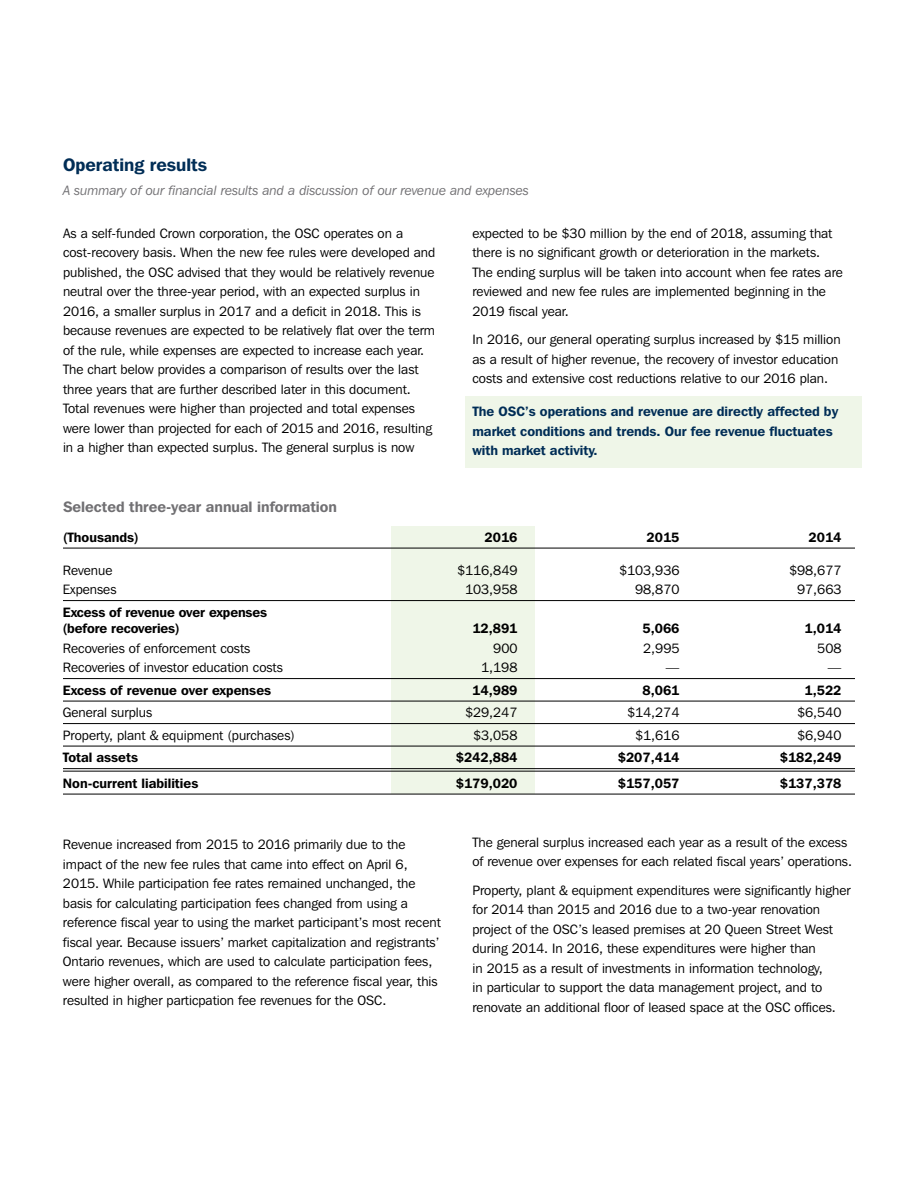
<style>
.page{position:relative;width:918px;height:1188px;background:#fff}
.page>*{position:absolute;margin:0;border:0;box-sizing:border-box;transform-origin:0 0}
.t1{font:600 18px "Franklin Gothic IT Cby BT";color:#002d56}
.t2{font:600 15px "Franklin Gothic IT Cby BT";color:#717073}
.t3{font:13.5px/19.5px "Franklin Gothic IT Cby BT";color:#000}
.t4{font:600 13.5px/16.5px "Franklin Gothic IT Cby BT";color:#000}
.t5{font:600 13.5px/19.5px "Franklin Gothic IT Cby BT";color:#002d56}
.t6{font:italic 13.5px "Franklin Gothic IT Cby BT";color:#717073}
</style>
<div class="page">
<div style="left:392px;top:527px;width:144px;height:267px;background:#eff6e8"></div>
<div style="left:465px;top:396px;width:396px;height:72px;background:#eff6e8"></div>
<hr style="left:63px;top:548px;width:792px;height:1px;background:#000">
<hr style="left:63px;top:600px;width:792px;height:1px;background:#000">
<hr style="left:63px;top:678px;width:792px;height:1px;background:#000">
<hr style="left:63px;top:701px;width:792px;height:1px;background:#000">
<hr style="left:63px;top:723px;width:792px;height:1px;background:#000">
<hr style="left:63px;top:746px;width:792px;height:1px;background:#000">
<hr style="left:63px;top:768px;width:792px;height:1px;background:#000">
<hr style="left:63px;top:771px;width:792px;height:1px;background:#000">
<hr style="left:63px;top:794px;width:792px;height:1px;background:#000">
<h1 class="t1" style="left:63px;top:154px;width:146px">Operating results</h1>
<p class="t6" style="left:63px;top:182px;width:467px">A summary of our financial results and a discussion of our revenue and expenses</p>
<p class="t3" style="left:63px;top:223px;width:374px">As a self-funded Crown corporation, the OSC operates on a cost-recovery basis. When the new fee rules were developed and published, the OSC advised that they would be relatively revenue neutral over the three-year period, with an expected surplus in 2016, a smaller surplus in 2017 and a deficit in 2018. This is because revenues are expected to be relatively flat over the term of the rule, while expenses are expected to increase each year.<br>The chart below provides a comparison of results over the last three years that are further described later in this document.<br>Total revenues were higher than projected and total expenses were lower than projected for each of 2015 and 2016, resulting in a higher than expected surplus. The general surplus is now</p>
<p class="t3" style="left:472px;top:223px;width:372px">expected to be $30 million by the end of 2018, assuming that there is no significant growth or deterioration in the markets.<br>The ending surplus will be taken into account when fee rates are reviewed and new fee rules are implemented beginning in the 2019 fiscal year.</p>
<p class="t3" style="left:472px;top:329px;width:370px">In 2016, our general operating surplus increased by $15 million as a result of higher revenue, the recovery of investor education costs and extensive cost reductions relative to our 2016 plan.</p>
<p class="t5" style="left:472px;top:401px;width:367px">The OSC’s operations and revenue are directly affected by market conditions and trends. Our fee revenue fluctuates with market activity.</p>
<p class="t2" style="left:63px;top:497px;width:276px">Selected three-year annual information</p>
<p class="t4" style="left:63px;top:529px;width:77px">(Thousands)</p>
<p class="t4" style="left:485px;top:529px;width:34px">2016</p>
<p class="t4" style="left:647px;top:529px;width:34px">2015</p>
<p class="t4" style="left:809px;top:529px;width:34px">2014</p>
<p class="t3" style="left:63px;top:560px;width:51px">Revenue</p>
<p class="t3" style="left:457px;top:560px;width:62px">$116,849</p>
<p class="t3" style="left:619px;top:560px;width:62px">$103,936</p>
<p class="t3" style="left:789px;top:560px;width:54px">$98,677</p>
<p class="t3" style="left:63px;top:580px;width:55px">Expenses</p>
<p class="t3" style="left:465px;top:580px;width:54px">103,958</p>
<p class="t3" style="left:635px;top:580px;width:46px">98,870</p>
<p class="t3" style="left:797px;top:580px;width:46px">97,663</p>
<p class="t4" style="left:63px;top:604px;width:206px">Excess of revenue over expenses (before recoveries)</p>
<p class="t4" style="left:472px;top:620px;width:47px">12,891</p>
<p class="t4" style="left:643px;top:620px;width:38px">5,066</p>
<p class="t4" style="left:805px;top:620px;width:38px">1,014</p>
<p class="t3" style="left:63px;top:638px;width:189px">Recoveries of enforcement costs</p>
<p class="t3" style="left:493px;top:638px;width:26px">900</p>
<p class="t3" style="left:643px;top:638px;width:38px">2,995</p>
<p class="t3" style="left:817px;top:638px;width:26px">508</p>
<p class="t3" style="left:63px;top:658px;width:221px">Recoveries of investor education costs</p>
<p class="t3" style="left:481px;top:658px;width:38px">1,198</p>
<p class="t3" style="left:666px;top:658px;width:15px">—</p>
<p class="t3" style="left:828px;top:658px;width:15px">—</p>
<p class="t4" style="left:63px;top:682px;width:210px">Excess of revenue over expenses</p>
<p class="t4" style="left:472px;top:682px;width:47px">14,989</p>
<p class="t4" style="left:643px;top:682px;width:38px">8,061</p>
<p class="t4" style="left:805px;top:682px;width:38px">1,522</p>
<p class="t3" style="left:63px;top:703px;width:91px">General surplus</p>
<p class="t3" style="left:465px;top:703px;width:54px">$29,247</p>
<p class="t3" style="left:627px;top:703px;width:54px">$14,274</p>
<p class="t3" style="left:797px;top:703px;width:46px">$6,540</p>
<p class="t3" style="left:63px;top:725px;width:233px">Property, plant &amp; equipment (purchases)</p>
<p class="t3" style="left:473px;top:725px;width:46px">$3,058</p>
<p class="t3" style="left:635px;top:725px;width:46px">$1,616</p>
<p class="t3" style="left:797px;top:725px;width:46px">$6,940</p>
<p class="t4" style="left:63px;top:749px;width:77px">Total assets</p>
<p class="t4" style="left:456px;top:749px;width:63px">$242,884</p>
<p class="t4" style="left:618px;top:749px;width:63px">$207,414</p>
<p class="t4" style="left:780px;top:749px;width:63px">$182,249</p>
<p class="t4" style="left:63px;top:775px;width:137px">Non-current liabilities</p>
<p class="t4" style="left:456px;top:775px;width:63px">$179,020</p>
<p class="t4" style="left:618px;top:775px;width:63px">$157,057</p>
<p class="t4" style="left:780px;top:775px;width:63px">$137,378</p>
<p class="t3" style="left:63px;top:834px;width:379px">Revenue increased from 2015 to 2016 primarily due to the impact of the new fee rules that came into effect on April 6, 2015. While participation fee rates remained unchanged, the basis for calculating participation fees changed from using a reference fiscal year to using the market participant’s most recent fiscal year. Because issuers’ market capitalization and registrants’ Ontario revenues, which are used to calculate participation fees, were higher overall, as compared to the reference fiscal year, this resulted in higher particpation fee revenues for the OSC.</p>
<p class="t3" style="left:472px;top:832px;width:381px">The general surplus increased each year as a result of the excess of revenue over expenses for each related fiscal years’ operations.</p>
<p class="t3" style="left:472px;top:880px;width:380px">Property, plant &amp; equipment expenditures were significantly higher for 2014 than 2015 and 2016 due to a two-year renovation project of the OSC’s leased premises at 20 Queen Street West during 2014. In 2016, these expenditures were higher than<br>in 2015 as a result of investments in information technology,<br>in particular to support the data management project, and to renovate an additional floor of leased space at the OSC offices.</p>
</div>
